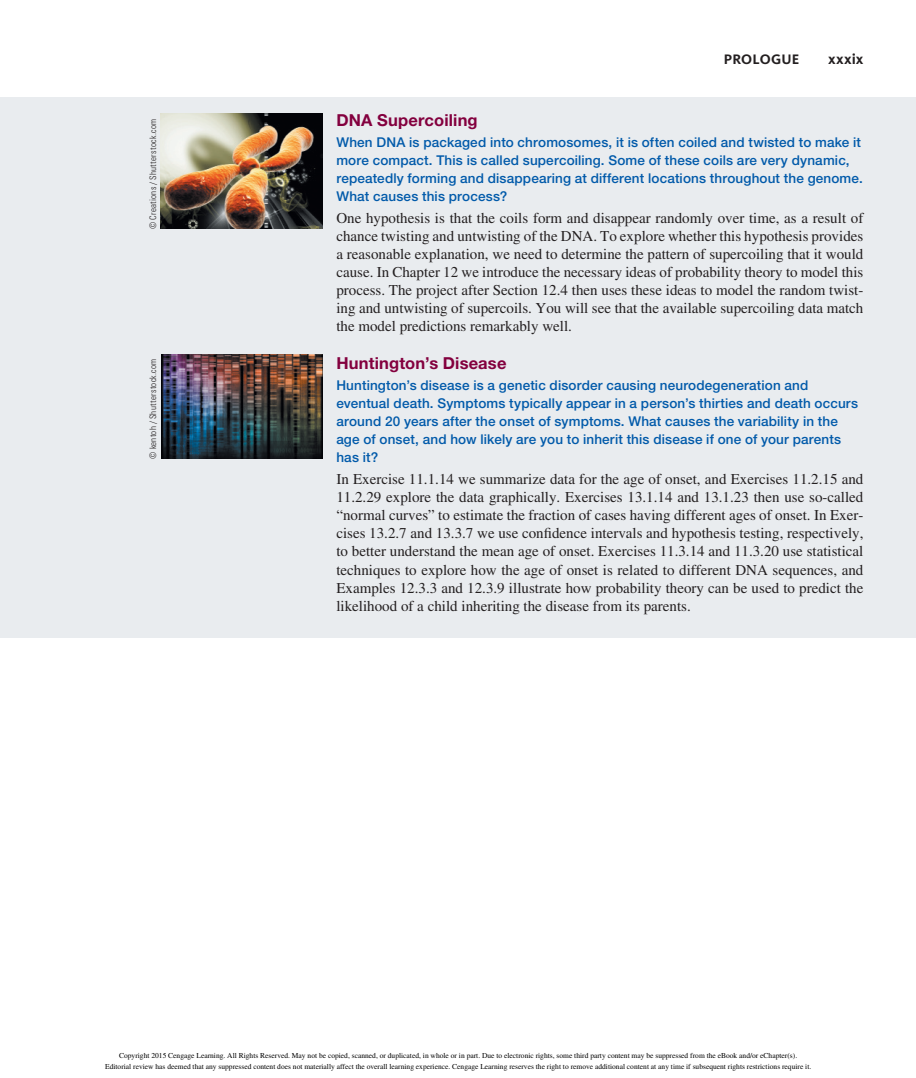
<style>
.page{position:relative;width:916px;height:1078px;background:#fff}
.page>*{position:absolute;margin:0;border:0;box-sizing:border-box;transform-origin:0 0}
.t1{font:700 16.5px "Helvetica Neue LT Std";letter-spacing:.01em;color:#83003e}
.t2{font:15px/18px "Times LT Std";color:#231f20;text-align:justify}
.t3{font:700 15px "Kievit OT";letter-spacing:.005em;color:#231f20}
.t4{font:700 14.25px "Kievit OT";color:#231f20}
.t5{font:500 13.5px/18px "Helvetica Neue LT Std";letter-spacing:.01em;color:#015aaa}
.t6{font:300 condensed 9px "Univers LT Std";letter-spacing:.03em;color:#231f20}
.t7{font:7.5px/10.6px "Times";color:#000;text-align:center}
</style>
<div class="page">
<div style="left:0;top:98px;width:915px;height:540px;background:#e9ecef"></div>
<img style="left:161px;top:354px;width:162px;height:104px">
<img style="left:161px;top:114px;width:162px;height:114px">
<p class="t6" style="left:147px;top:229px;width:111px;rotate:-90deg">© Creations / Shutterstock.com</p>
<p class="t6" style="left:147px;top:458px;width:101px;rotate:-90deg">© kentoh / Shutterstock.com</p>
<p class="t4" style="left:723px;top:51px;width:29px">PROLOG</p>
<p class="t4" style="left:781px;top:51px;width:19px">UE</p>
<p class="t3" style="left:827px;top:50px;width:37px">XXXIX</p>
<p class="t1" style="left:336px;top:109px;width:143px">DNA Supercoiling</p>
<p class="t5" style="left:336px;top:133px;width:527px">When DNA is packaged into chromosomes, it is often coiled and twisted to make it more compact. This is called supercoiling. Some of these coils are very dynamic, repeatedly forming and disappearing at different locations throughout the genome.<br>What causes this process?</p>
<p class="t2" style="left:336px;top:209px;width:528px">One hypothesis is that the coils form and disappear randomly over time, as a result of chance twisting and untwisting of the DNA. To explore whether this hypothesis provides a reasonable explanation, we need to determine the pattern of supercoiling that it would cause. In Chapter 12 we introduce the necessary ideas of probability theory to model this process. The project after Section 12.4 then uses these ideas to model the random twist&shy;ing and untwisting of supercoils. You will see that the available supercoiling data match the model predictions remarkably well.</p>
<p class="t1" style="left:336px;top:352px;width:171px">Huntington’s Disease</p>
<p class="t5" style="left:336px;top:376px;width:523px">Huntington’s disease is a genetic disorder causing neurodegeneration and eventual death. Symptoms typically appear in a person’s thirties and death occurs around 20 years after the onset of symptoms. What causes the variability in the age of onset, and how likely are you to inherit this disease if one of your parents has it?</p>
<p class="t2" style="left:336px;top:470px;width:528px">In Exercise 11.1.14 we summarize data for the age of onset, and Exercises 11.2.15 and 11.2.29 explore the data graphically. Exercises 13.1.14 and 13.1.23 then use so-called “normal curves” to estimate the fraction of cases having different ages of onset. In Exer&shy;cises 13.2.7 and 13.3.7 we use confidence intervals and hypothesis testing, respectively, to better understand the mean age of onset. Exercises 11.3.14 and 11.3.20 use statistical techniques to explore how the age of onset is related to different DNA sequences, and Examples 12.3.3 and 12.3.9 illustrate how probability theory can be used to predict the likelihood of a child inheriting the disease from its parents.</p>
<p class="t7" style="left:105px;top:1050px;width:707px">Copyright 2015 Cengage Learning. All Rights Reserved. May not be copied, scanned, or duplicated, in whole or in part. Due to electronic rights, some third party content may be suppressed from the eBook and/or eChapter(s).<br>Editorial review has deemed that any suppressed content does not materially affect the overall learning experience. Cengage Learning reserves the right to remove additional content at any time if subsequent rights restrictions require it.</p>
</div>
